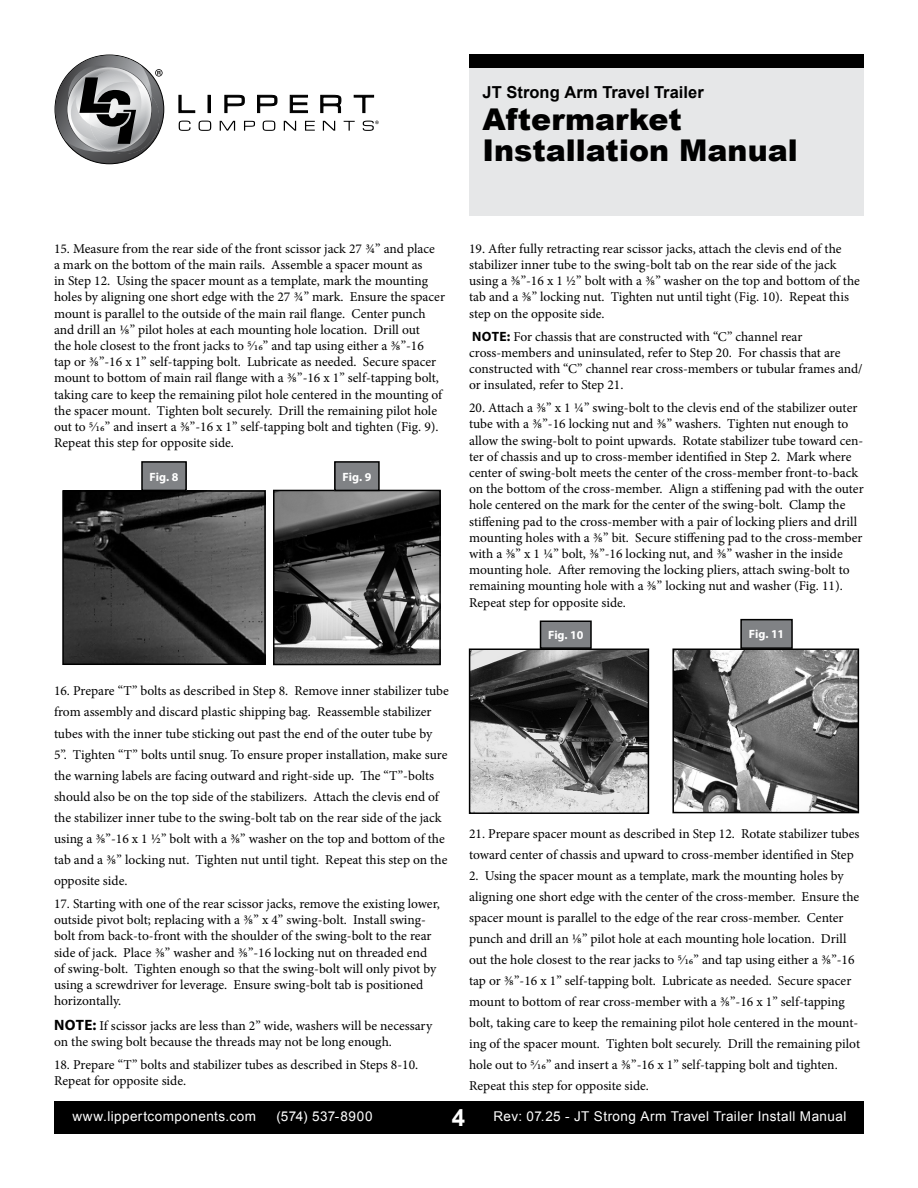
<style>
.page{position:relative;width:918px;height:1188px;background:#fff}
.page>*{position:absolute;margin:0;border:0;box-sizing:border-box;transform-origin:0 0}
.t1{font:900 30px/31.5px "Arial";color:#000}
.t2{font:700 16.5px "Arial";letter-spacing:.005em;color:#000}
.t3{font:13.5px/16.2px "Minion Pro";letter-spacing:-.005em;color:#000}
.t4{font:13.5px "Arial";letter-spacing:.035em;color:#fff}
.t5{font:700 12px "Myriad Pro";color:#fff}
.s1{font-family:"Myriad Pro";font-weight:700;font-size:15px}
.s2{font-family:"Myriad Pro";font-weight:700}
.s3{font-weight:700;font-size:24px}
</style>
<div class="page">
<div style="left:469px;top:54px;width:395px;height:162px;background:#e6e7e8"></div>
<svg style="left:179px;top:95px;width:16px;height:18px"></svg>
<svg style="left:208px;top:95px;width:2px;height:18px"></svg>
<svg style="left:225px;top:95px;width:20px;height:18px"></svg>
<svg style="left:257px;top:95px;width:20px;height:18px"></svg>
<svg style="left:290px;top:95px;width:18px;height:18px"></svg>
<svg style="left:320px;top:95px;width:21px;height:18px"></svg>
<svg style="left:354px;top:95px;width:20px;height:18px"></svg>
<svg style="left:179px;top:121px;width:12px;height:10px"></svg>
<svg style="left:199px;top:121px;width:12px;height:10px"></svg>
<svg style="left:220px;top:121px;width:15px;height:10px"></svg>
<svg style="left:244px;top:121px;width:11px;height:10px"></svg>
<svg style="left:263px;top:121px;width:12px;height:10px"></svg>
<svg style="left:284px;top:121px;width:12px;height:10px"></svg>
<svg style="left:305px;top:121px;width:10px;height:10px"></svg>
<svg style="left:323px;top:121px;width:12px;height:10px"></svg>
<svg style="left:344px;top:121px;width:11px;height:10px"></svg>
<svg style="left:55px;top:55px;width:109px;height:109px"></svg>
<svg style="left:55px;top:55px;width:108px;height:99px"></svg>
<svg style="left:363px;top:121px;width:16px;height:10px"></svg>
<div style="left:469px;top:54px;width:395px;height:14px;background:#000"></div>
<div style="left:54px;top:1102px;width:810px;height:32px;background:#000"></div>
<img style="left:472px;top:652px;width:174px;height:159px">
<div style="left:469px;top:649px;width:180px;height:165px;border:2px solid #000"></div>
<div style="left:541px;top:621px;width:50px;height:27px;background:#808285"></div>
<div style="left:540px;top:621px;width:52px;height:28px;border:2px solid #000"></div>
<img style="left:65px;top:493px;width:198px;height:169px">
<div style="left:62px;top:490px;width:204px;height:175px;border:2px solid #000"></div>
<div style="left:142px;top:462px;width:44px;height:28px;background:#808285"></div>
<div style="left:141px;top:461px;width:46px;height:30px;border:2px solid #000"></div>
<img style="left:276px;top:493px;width:162px;height:169px">
<div style="left:273px;top:490px;width:168px;height:175px;border:2px solid #000"></div>
<div style="left:335px;top:462px;width:44px;height:28px;background:#808285"></div>
<div style="left:334px;top:461px;width:46px;height:30px;border:2px solid #000"></div>
<img style="left:675px;top:652px;width:181px;height:158px">
<div style="left:672px;top:649px;width:187px;height:164px;border:2px solid #000"></div>
<div style="left:741px;top:620px;width:51px;height:28px;background:#808285"></div>
<div style="left:740px;top:619px;width:53px;height:30px;border:2px solid #000"></div>
<p class="t2" style="left:483px;top:82px;width:223px">JT Strong Arm Travel Trailer</p>
<h1 class="t1" style="left:483px;top:103px;width:317px">Aftermarket<br>Installation Manual</h1>
<p class="t3" style="left:54px;top:240px;width:393px">15. Measure from the rear side of the front scissor jack 27 ¾” and place<br>a mark on the bottom of the main rails. Assemble a spacer mount as<br>in Step 12. Using the spacer mount as a template, mark the mounting holes by aligning one short edge with the 27 ¾” mark. Ensure the spacer mount is parallel to the outside of the main rail flange. Center punch and drill an 1/8” pilot holes at each mounting hole location. Drill out<br>the hole closest to the front jacks to 5/16” and tap using either a 3/8”-16<br>tap or 3/8”-16 x 1” self-tapping bolt. Lubricate as needed. Secure spacer mount to bottom of main rail flange with a 3/8”-16 x 1” self-tapping bolt, taking care to keep the remaining pilot hole centered in the mounting of the spacer mount. Tighten bolt securely. Drill the remaining pilot hole out to 5/16” and insert a 3/8”-16 x 1” self-tapping bolt and tighten (Fig. 9).<br>Repeat this step for opposite side.</p>
<p class="t5" style="left:150px;top:469px;width:30px">Fig. 8</p>
<p class="t5" style="left:342px;top:469px;width:30px">Fig. 9</p>
<p class="t3" style="left:54px;top:681px;width:396px;line-height:21px">16. Prepare “T” bolts as described in Step 8. Remove inner stabilizer tube from assembly and discard plastic shipping bag. Reassemble stabilizer tubes with the inner tube sticking out past the end of the outer tube by<br>5”. Tighten “T” bolts until snug. To ensure proper installation, make sure the warning labels are facing outward and right-side up. The “T”-bolts should also be on the top side of the stabilizers. Attach the clevis end of the stabilizer inner tube to the swing-bolt tab on the rear side of the jack using a 3/8”-16 x 1 ½” bolt with a 3/8” washer on the top and bottom of the tab and a 3/8” locking nut. Tighten nut until tight. Repeat this step on the opposite side.</p>
<p class="t3" style="left:54px;top:896px;width:387px">17. Starting with one of the rear scissor jacks, remove the existing lower, outside pivot bolt; replacing with a 3/8” x 4” swing-bolt. Install swing&shy;bolt from back-to-front with the shoulder of the swing-bolt to the rear side of jack. Place 3/8” washer and 3/8”-16 locking nut on threaded end of swing-bolt. Tighten enough so that the swing-bolt will only pivot by using a screwdriver for leverage. Ensure swing-bolt tab is positioned horizontally.</p>
<p class="t3" style="left:54px;top:1018px;width:380px"><span class="s1">NOTE:</span> If scissor jacks are less than 2” wide, washers will be necessary on the swing bolt because the threads may not be long enough.</p>
<p class="t3" style="left:54px;top:1057px;width:366px">18. Prepare “T” bolts and stabilizer tubes as described in Steps 8-10.<br>Repeat for opposite side.</p>
<p class="t3" style="left:469px;top:240px;width:392px">19. After fully retracting rear scissor jacks, attach the clevis end of the stabilizer inner tube to the swing-bolt tab on the rear side of the jack using a 3/8”-16 x 1 ½” bolt with a 3/8” washer on the top and bottom of the tab and a 3/8” locking nut. Tighten nut until tight (Fig. 10). Repeat this step on the opposite side.</p>
<p class="t3" style="left:469px;top:328px;width:395px"><span class="s2">NOTE:</span> For chassis that are constructed with “C” channel rear cross-members and uninsulated, refer to Step 20. For chassis that are constructed with “C” channel rear cross-members or tubular frames and/ or insulated, refer to Step 21.</p>
<p class="t3" style="left:469px;top:400px;width:396px">20. Attach a 3/8” x 1 ¼” swing-bolt to the clevis end of the stabilizer outer tube with a 3/8”-16 locking nut and 3/8” washers. Tighten nut enough to allow the swing-bolt to point upwards. Rotate stabilizer tube toward cen&shy;ter of chassis and up to cross-member identified in Step 2. Mark where center of swing-bolt meets the center of the cross-member front-to-back on the bottom of the cross-member. Align a stiffening pad with the outer hole centered on the mark for the center of the swing-bolt. Clamp the stiffening pad to the cross-member with a pair of locking pliers and drill mounting holes with a 3/8” bit. Secure stiffening pad to the cross-member with a 3/8” x 1 ¼” bolt, 3/8”-16 locking nut, and 3/8” washer in the inside mounting hole. After removing the locking pliers, attach swing-bolt to remaining mounting hole with a 3/8” locking nut and washer (Fig. 11).<br>Repeat step for opposite side.</p>
<p class="t5" style="left:749px;top:627px;width:37px">Fig. 11</p>
<p class="t5" style="left:548px;top:627px;width:37px">Fig. 10</p>
<p class="t3" style="left:469px;top:823px;width:392px;line-height:21px">21. Prepare spacer mount as described in Step 12. Rotate stabilizer tubes toward center of chassis and upward to cross-member identified in Step</p>
<p class="t3" style="left:469px;top:865px;width:393px;line-height:21px">2. Using the spacer mount as a template, mark the mounting holes by aligning one short edge with the center of the cross-member. Ensure the spacer mount is parallel to the edge of the rear cross-member. Center punch and drill an 1/8” pilot hole at each mounting hole location. Drill out the hole closest to the rear jacks to 5/16” and tap using either a 3/8”-16 tap or 3/8”-16 x 1” self-tapping bolt. Lubricate as needed. Secure spacer mount to bottom of rear cross-member with a 3/8”-16 x 1” self-tapping bolt, taking care to keep the remaining pilot hole centered in the mount&shy;ing of the spacer mount. Tighten bolt securely. Drill the remaining pilot hole out to 5/16” and insert a 3/8”-16 x 1” self-tapping bolt and tighten.<br>Repeat this step for opposite side.</p>
<p class="t4" style="left:72px;top:1108px;width:185px">www.lippertcomponents.com</p>
<p class="t4" style="left:276px;top:1108px;width:98px">(574) 537-8900</p>
<p class="t4" style="left:452px;top:1108px;width:396px"><span class="s3">4</span> Rev: 07.25 - JT Strong Arm Travel Trailer Install Manual</p>
</div>
